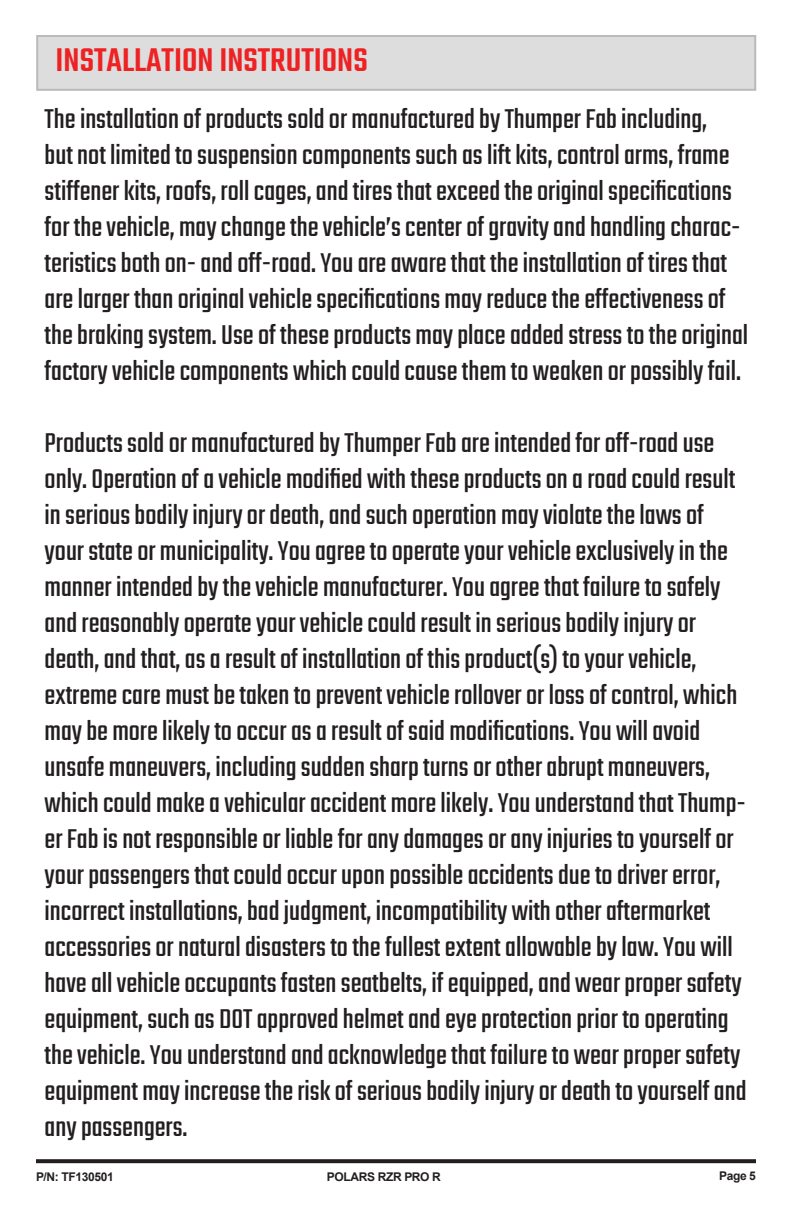
<style>
.page{position:relative;width:792px;height:1224px;background:#fff}
.page>*{position:absolute;margin:0;border:0;box-sizing:border-box;transform-origin:0 0}
.t1{font:500 36px "Teko";color:#ee2123}
.t2{font:30px/36px "Teko";color:#231f20}
.t3{font:700 12px "Arial";letter-spacing:-.03em;color:#231f20}
</style>
<div class="page">
<svg style="left:36px;top:1159px;width:720px;height:4px;background:#2d292a"></svg>
<div style="left:37px;top:36px;width:718px;height:54px;background:#ddddde"></div>
<div style="left:36px;top:35px;width:720px;height:56px;border:2px solid #bababa"></div>
<p class="t1" style="left:56px;top:40px;width:314px">INSTALLATION INSTRUTIONS</p>
<p class="t2" style="left:45px;top:103px;width:705px">The installation of products sold or manufactured by Thumper Fab including,<br>but not limited to suspension components such as lift kits, control arms, frame stiffener kits, roofs, roll cages, and tires that exceed the original specifications for the vehicle, may change the vehicle’s center of gravity and handling charac&shy;teristics both on- and off-road. You are aware that the installation of tires that are larger than original vehicle specifications may reduce the effectiveness of the braking system. Use of these products may place added stress to the original factory vehicle components which could cause them to weaken or possibly fail.</p>
<p class="t2" style="left:45px;top:427px;width:703px">Products sold or manufactured by Thumper Fab are intended for off-road use only. Operation of a vehicle modified with these products on a road could result in serious bodily injury or death, and such operation may violate the laws of your state or municipality. You agree to operate your vehicle exclusively in the manner intended by the vehicle manufacturer. You agree that failure to safely and reasonably operate your vehicle could result in serious bodily injury or death, and that, as a result of installation of this product(s) to your vehicle, extreme care must be taken to prevent vehicle rollover or loss of control, which may be more likely to occur as a result of said modifications. You will avoid unsafe maneuvers, including sudden sharp turns or other abrupt maneuvers, which could make a vehicular accident more likely. You understand that Thump&shy;er Fab is not responsible or liable for any damages or any injuries to yourself or your passengers that could occur upon possible accidents due to driver error, incorrect installations, bad judgment, incompatibility with other aftermarket accessories or natural disasters to the fullest extent allowable by law. You will have all vehicle occupants fasten seatbelts, if equipped, and wear proper safety equipment, such as DOT approved helmet and eye protection prior to operating the vehicle. You understand and acknowledge that failure to wear proper safety equipment may increase the risk of serious bodily injury or death to yourself and any passengers.</p>
<p class="t3" style="left:36px;top:1168px;width:79px">P/N: TF130501</p>
<p class="t3" style="left:327px;top:1168px;width:115px">POLARS RZR PRO R</p>
<p class="t3" style="left:719px;top:1168px;width:38px">Page 5</p>
</div>
